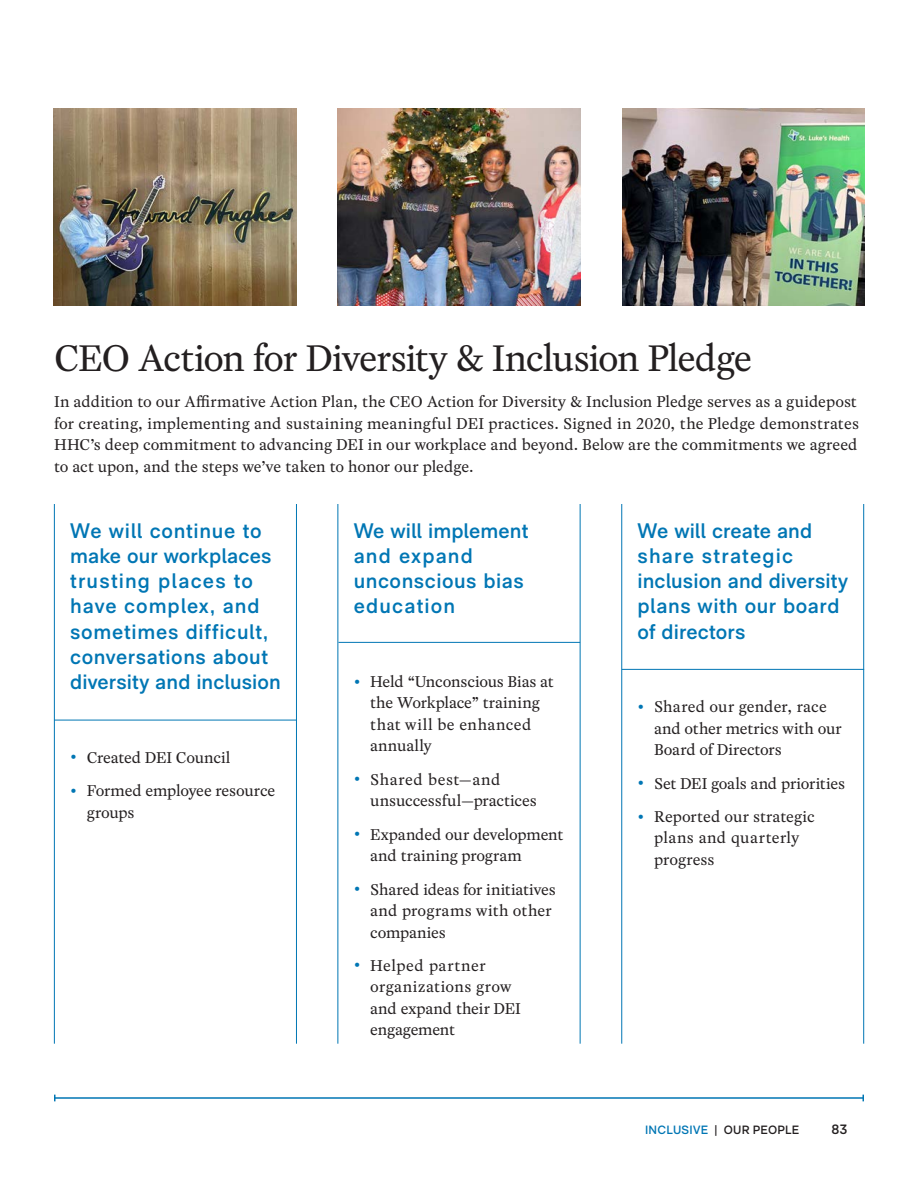
<style>
.page{position:relative;width:918px;height:1188px;background:#fff}
.page>*{position:absolute;margin:0;border:0;box-sizing:border-box;transform-origin:0 0}
.Section_Title{font:39px "Rosart";letter-spacing:-.035em;color:#231f20}
.Call_Out{font:600 21px/25.2px "RM Neue";letter-spacing:.025em;color:#0076b4}
.Body_Copy{font:16.5px/21.5px "Rosart";color:#231f20}
.Body_Copy-2{font:16.5px/21.5px "Rosart";letter-spacing:-.02em;color:#231f20}
.t1{font:600 13.5px "RM Neue";color:#231f20}
.t2{font:600 12px "RM Neue";color:#231f20}
.t3{font:600 12px "RM Neue";color:#0076b4}
.s1{font-family:"RM Neue";font-weight:600;font-size:19.5px;color:#0076b4}
</style>
<div class="page">
<img style="left:54px;top:108px;width:242px;height:198px">
<img style="left:338px;top:108px;width:242px;height:198px">
<img style="left:622px;top:108px;width:242px;height:198px">
<hr style="left:863px;top:504px;width:1px;height:540px;background:#0076b4">
<hr style="left:580px;top:504px;width:1px;height:540px;background:#0076b4">
<hr style="left:296px;top:504px;width:1px;height:540px;background:#0076b4">
<hr style="left:621px;top:504px;width:1px;height:540px;background:#0076b4">
<hr style="left:338px;top:504px;width:1px;height:540px;background:#0076b4">
<hr style="left:54px;top:504px;width:1px;height:540px;background:#0076b4">
<hr style="left:622px;top:669px;width:242px;height:1px;background:#0076b4">
<hr style="left:338px;top:642px;width:242px;height:1px;background:#0076b4">
<hr style="left:54px;top:720px;width:243px;height:1px;background:#0076b4">
<hr style="left:55px;top:1097px;width:808px;height:2px;background:#0076b4">
<svg style="left:54px;top:1095px;width:2px;height:6px"></svg>
<svg style="left:862px;top:1095px;width:2px;height:6px"></svg>
<p class="Section_Title" style="left:54px;top:330px;width:700px">CEO Action for Diversity &amp; Inclusion Pledge</p>
<p class="Body_Copy" style="left:54px;top:391px;width:807px">In addition to our Affirmative Action Plan, the CEO Action for Diversity &amp; Inclusion Pledge serves as a guidepost for creating, implementing and sustaining meaningful DEI practices. Signed in 2020, the Pledge demonstrates HHC’s deep commitment to advancing DEI in our workplace and beyond. Below are the commitments we agreed to act upon, and the steps we’ve taken to honor our pledge.</p>
<p class="Call_Out" style="left:70px;top:517px;width:212px">We will continue to make our workplaces trusting places to have complex, and sometimes difficult, conversations about diversity and inclusion</p>
<p class="Body_Copy" style="left:70px;top:746px;width:162px"><span class="s1">•</span> Created DEI Council</p>
<p class="Body_Copy-2" style="left:87px;top:780px;width:190px;text-indent:-16px"><span class="s1">•</span> Formed employee resource groups</p>
<p class="Call_Out" style="left:354px;top:517px;width:176px">We will implement and expand unconscious bias education</p>
<p class="Body_Copy" style="left:370px;top:671px;width:185px;text-indent:-16px"><span class="s1">•</span> Held “Unconscious Bias at the Workplace” training that will be enhanced annually</p>
<p class="Body_Copy" style="left:370px;top:768px;width:168px;text-indent:-16px"><span class="s1">•</span> Shared best—and unsuccessful—practices</p>
<p class="Body_Copy" style="left:370px;top:823px;width:195px;text-indent:-16px"><span class="s1">•</span> Expanded our development and training program</p>
<p class="Body_Copy" style="left:370px;top:878px;width:187px;text-indent:-16px"><span class="s1">•</span> Shared ideas for initiatives and programs with other companies</p>
<p class="Body_Copy" style="left:370px;top:954px;width:152px;text-indent:-16px"><span class="s1">•</span> Helped partner organizations grow and expand their DEI engagement</p>
<p class="Call_Out" style="left:638px;top:517px;width:212px">We will create and share strategic inclusion and diversity plans with our board of directors</p>
<p class="Body_Copy" style="left:654px;top:696px;width:189px;text-indent:-16px"><span class="s1">•</span> Shared our gender, race and other metrics with our<br>Board of Directors</p>
<p class="Body_Copy" style="left:638px;top:772px;width:209px"><span class="s1">•</span> Set DEI goals and priorities</p>
<p class="Body_Copy" style="left:654px;top:806px;width:162px;text-indent:-16px"><span class="s1">•</span> Reported our strategic plans and quarterly progress</p>
<p class="t3" style="left:645px;top:1123px;width:6px">Inclusive</p>
<p class="t2" style="left:714px;top:1123px;width:24px">| Our</p>
<p class="t2" style="left:753px;top:1123px;width:10px">People</p>
<p class="t1" style="left:832px;top:1121px;width:17px">83</p>
</div>
